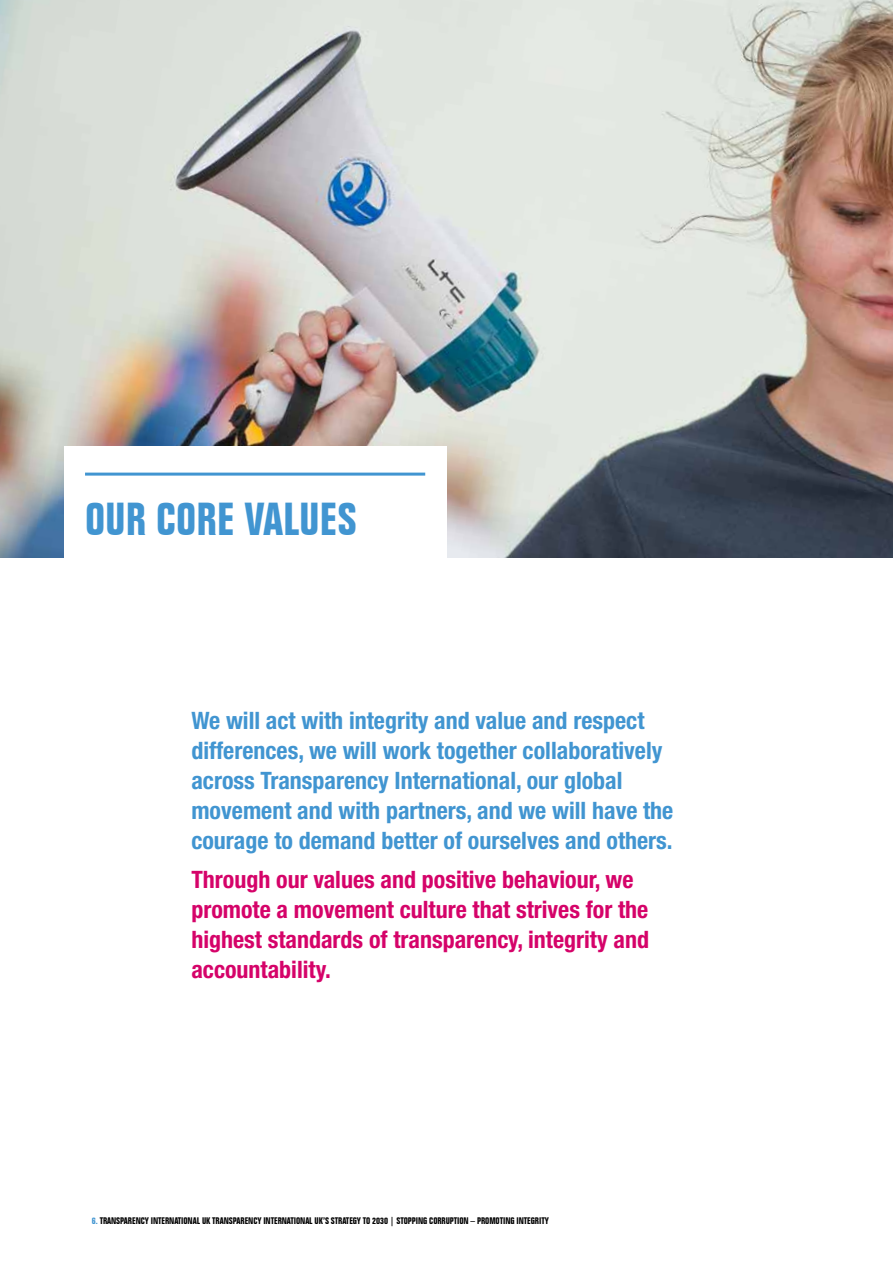
<style>
.page{position:relative;width:893px;height:1263px;background:#fff}
.page>*{position:absolute;margin:0;border:0;box-sizing:border-box;transform-origin:0 0}
.t1{font:700 condensed 45px "Folio BT";color:#4195d1}
.t2{font:700 condensed 24px/30px "Helvetica Neue LT Pro";color:#4195d1}
.t3{font:700 condensed 24px/30px "Helvetica Neue LT Pro";color:#d50369}
.t4{font:700 condensed 9.3px "Folio BT";letter-spacing:-.01em;color:#000}
.s1{color:#4195d1}
</style>
<div class="page">
<img style="left:0;top:0;width:893px;height:557px">
<div style="left:64px;top:446px;width:382px;height:149px;background:#fff"></div>
<hr style="left:85px;top:473px;width:340px;height:3px;background:#4195d1">
<h1 class="t1" style="left:85px;top:492px;width:274px">OUR CORE VALUES</h1>
<p class="t2" style="left:191px;top:705px;width:484px">We will act with integrity and value and respect differences, we will work together collaboratively across Transparency International, our global movement and with partners, and we will have the courage to demand better of ourselves and others.</p>
<p class="t3" style="left:191px;top:864px;width:459px">Through our values and positive behaviour, we promote a movement culture that strives for the highest standards of transparency, integrity and accountability.</p>
<p class="t4" style="left:92px;top:1215px;width:458px"><span class="s1">6.</span> TRANSPARENCY INTERNATIONAL UK TRANSPARENCY INTERNATIONAL UK’S STRATEGY TO 2030 | STOPPING CORRUPTION – PROMOTING INTEGRITY</p>
</div>
